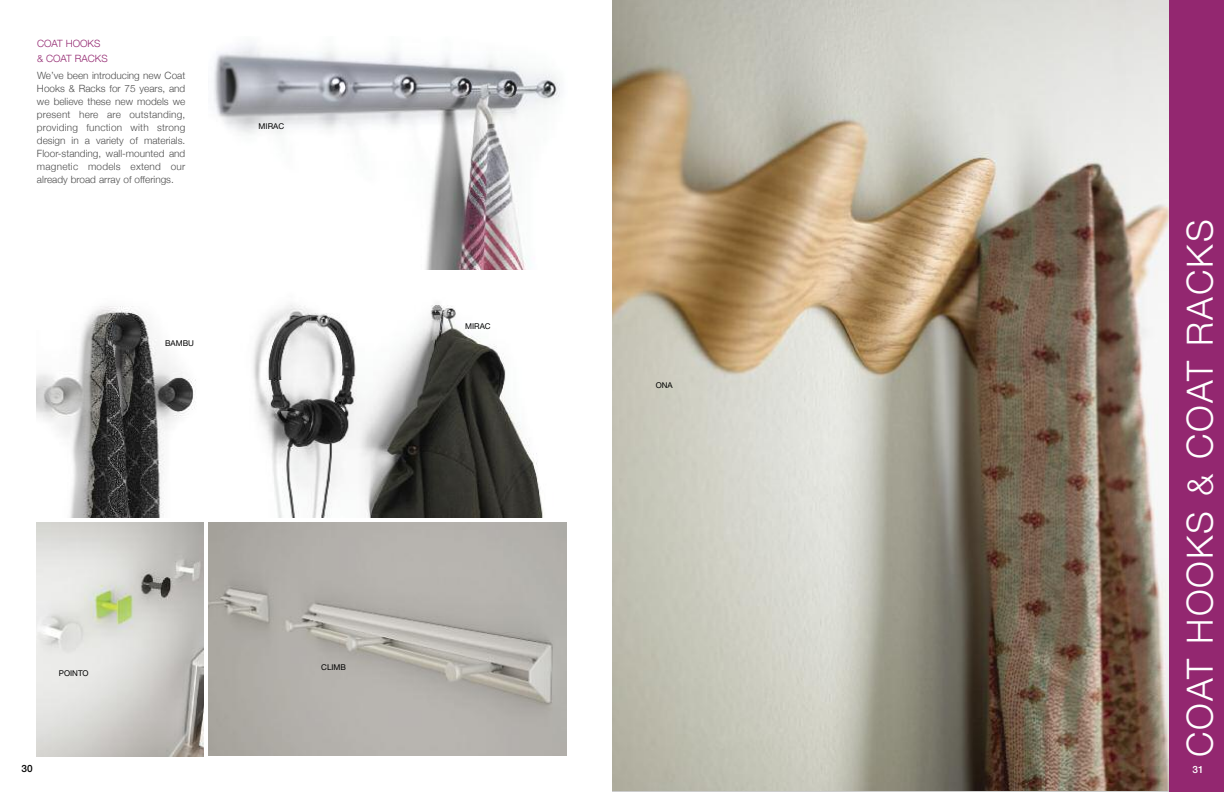
<style>
.page{position:relative;width:1224px;height:792px;background:#fff}
.page>*{position:absolute;margin:0;border:0;box-sizing:border-box;transform-origin:0 0}
.t1{font:300 36px "Helvetica Neue";letter-spacing:.055em;color:#fff}
.t2{font:300 10px/13px "Helvetica Neue";color:#4d4d4d;text-align:justify}
.t3{font:300 10px/15px "Helvetica Neue";color:#932770}
.t4{font:500 10px "Helvetica Neue";color:#000}
.t5{font:500 10px "Helvetica Neue";color:#fff}
.t6{font:8px "Helvetica Neue";color:#000}
</style>
<div class="page">
<img style="left:612px;top:0;width:558px;height:791px">
<div style="left:1170px;top:0;width:54px;height:792px;background:#932770"></div>
<img style="left:36px;top:523px;width:168px;height:233px">
<img style="left:213px;top:45px;width:347px;height:225px">
<img style="left:36px;top:306px;width:160px;height:212px">
<img style="left:253px;top:305px;width:290px;height:213px">
<img style="left:208px;top:523px;width:359px;height:233px">
<p class="t3" style="left:37px;top:35px;width:72px">COAT HOOKS &amp; COAT RACKS</p>
<p class="t2" style="left:37px;top:68px;width:150px">We’ve been introducing new Coat Hooks &amp; Racks for 75 years, and we believe these new models we present here are outstanding, providing function with strong design in a variety of materials.<br>Floor-standing, wall-mounted and magnetic models extend our already broad array of offerings.</p>
<p class="t6" style="left:165px;top:340px;width:30px">BAMBU</p>
<p class="t6" style="left:259px;top:123px;width:27px">MIRAC</p>
<p class="t6" style="left:465px;top:323px;width:27px">MIRAC</p>
<p class="t6" style="left:59px;top:670px;width:31px">POINTO</p>
<p class="t6" style="left:321px;top:664px;width:26px">CLIMB</p>
<p class="t6" style="left:656px;top:382px;width:19px">ONA</p>
<p class="t1" style="left:1178px;top:757px;width:539px;rotate:-90deg">COAT HOOKS &amp; COAT RACKS</p>
<p class="t4" style="left:22px;top:765px;width:13px">30</p>
<p class="t5" style="left:1192px;top:766px;width:13px">31</p>
</div>
